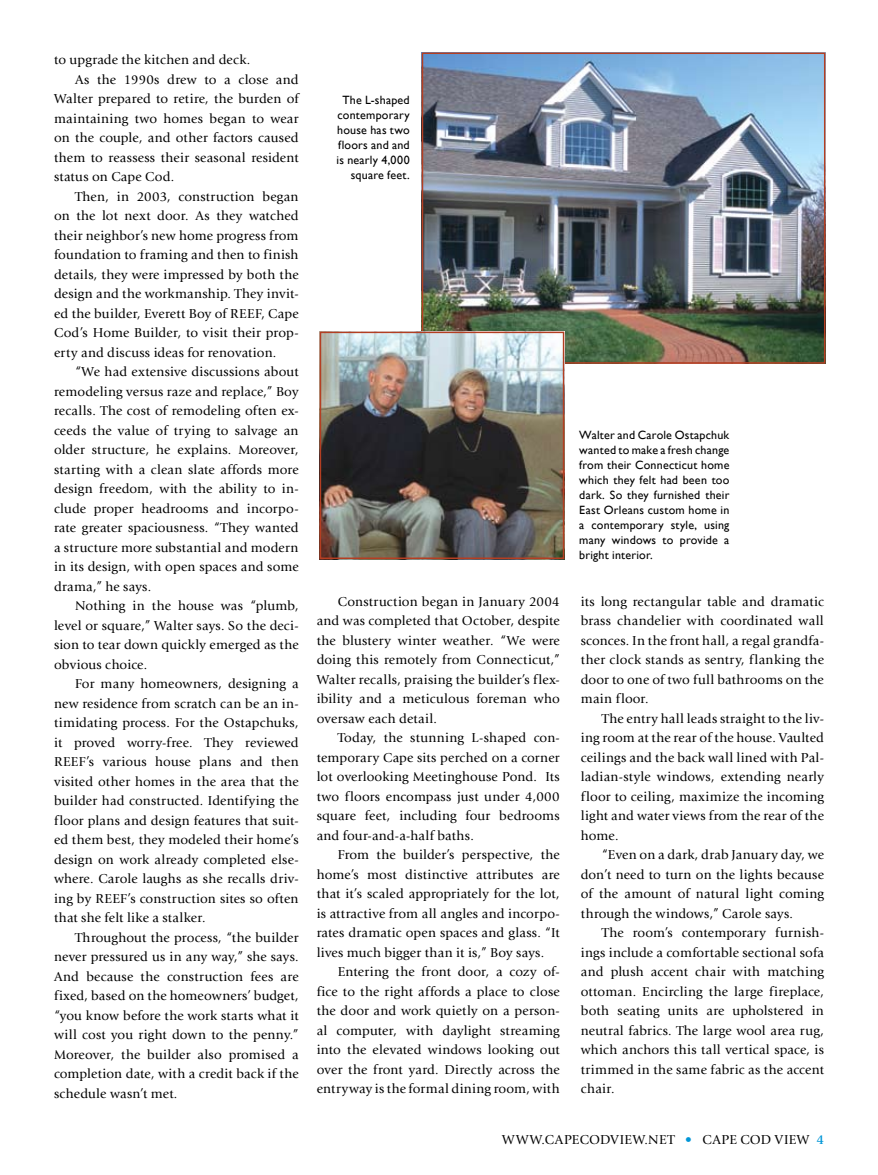
<style>
.page{position:relative;width:878px;height:1175px;background:#fff}
.page>*{position:absolute;margin:0;border:0;box-sizing:border-box;transform-origin:0 0}
.t1{font:13.5px/19.5px "Giovanni";letter-spacing:.015em;color:#000;text-align:justify}
.t2{font:13.5px "Giovanni";letter-spacing:.035em;color:#000}
.t3{font:12px/15px "Gill Sans";letter-spacing:.015em;color:#000;text-align:justify}
.s1{color:#0096d7}
.s2{font-weight:700;color:#0096d7}
</style>
<div class="page">
<img style="left:424px;top:55px;width:398px;height:306px">
<div style="left:421px;top:52px;width:404px;height:312px;border:2px solid #b43e22"></div>
<img style="left:322px;top:334px;width:239px;height:222px">
<div style="left:319px;top:331px;width:245px;height:228px;border:2px solid #b43e22"></div>
<p class="t1" style="left:54px;top:50px;width:198px">to upgrade the kitchen and deck.</p>
<p class="t1" style="left:75px;top:70px;width:225px">As the 1990s drew to a close and</p>
<p class="t1" style="left:54px;top:89px;width:246px">Walter prepared to retire, the burden of</p>
<p class="t1" style="left:54px;top:109px;width:246px">maintaining two homes began to wear</p>
<p class="t1" style="left:54px;top:128px;width:246px">on the couple, and other factors caused</p>
<p class="t1" style="left:54px;top:147px;width:246px">them to reassess their seasonal resident</p>
<p class="t1" style="left:54px;top:167px;width:122px">status on Cape Cod.</p>
<p class="t1" style="left:75px;top:186px;width:225px">Then, in 2003, construction began</p>
<p class="t1" style="left:54px;top:206px;width:246px">on the lot next door. As they watched</p>
<p class="t1" style="left:54px;top:225px;width:246px">their neighbor’s new home progress from</p>
<p class="t1" style="left:54px;top:245px;width:246px">foundation to framing and then to finish</p>
<p class="t1" style="left:54px;top:264px;width:246px">details, they were impressed by both the</p>
<p class="t1" style="left:54px;top:284px;width:246px">design and the workmanship. They invit-</p>
<p class="t1" style="left:54px;top:303px;width:246px">ed the builder, Everett Boy of REEF, Cape</p>
<p class="t1" style="left:54px;top:323px;width:246px">Cod’s Home Builder, to visit their prop-</p>
<p class="t1" style="left:54px;top:342px;width:224px">erty and discuss ideas for renovation.</p>
<p class="t1" style="left:75px;top:362px;width:225px">“We had extensive discussions about</p>
<p class="t1" style="left:54px;top:381px;width:246px">remodeling versus raze and replace,” Boy</p>
<p class="t1" style="left:54px;top:401px;width:246px">recalls. The cost of remodeling often ex-</p>
<p class="t1" style="left:54px;top:420px;width:246px">ceeds the value of trying to salvage an</p>
<p class="t1" style="left:54px;top:440px;width:246px">older structure, he explains. Moreover,</p>
<p class="t1" style="left:54px;top:459px;width:246px">starting with a clean slate affords more</p>
<p class="t1" style="left:54px;top:479px;width:246px">design freedom, with the ability to in-</p>
<p class="t1" style="left:54px;top:498px;width:246px">clude proper headrooms and incorpo-</p>
<p class="t1" style="left:54px;top:518px;width:246px">rate greater spaciousness. “They wanted</p>
<p class="t1" style="left:54px;top:537px;width:246px">a structure more substantial and modern</p>
<p class="t1" style="left:54px;top:557px;width:246px">in its design, with open spaces and some</p>
<p class="t1" style="left:54px;top:576px;width:99px">drama,” he says.</p>
<p class="t1" style="left:75px;top:596px;width:225px">Nothing in the house was “plumb,</p>
<p class="t1" style="left:54px;top:615px;width:246px">level or square,” Walter says. So the deci-</p>
<p class="t1" style="left:54px;top:635px;width:246px">sion to tear down quickly emerged as the</p>
<p class="t1" style="left:54px;top:654px;width:95px">obvious choice.</p>
<p class="t1" style="left:75px;top:674px;width:225px">For many homeowners, designing a</p>
<p class="t1" style="left:54px;top:693px;width:246px">new residence from scratch can be an in-</p>
<p class="t1" style="left:54px;top:713px;width:246px">timidating process. For the Ostapchuks,</p>
<p class="t1" style="left:54px;top:732px;width:246px">it proved worry-free. They reviewed</p>
<p class="t1" style="left:54px;top:752px;width:246px">REEF’s various house plans and then</p>
<p class="t1" style="left:54px;top:771px;width:246px">visited other homes in the area that the</p>
<p class="t1" style="left:54px;top:791px;width:246px">builder had constructed. Identifying the</p>
<p class="t1" style="left:54px;top:810px;width:246px">floor plans and design features that suit-</p>
<p class="t1" style="left:54px;top:830px;width:246px">ed them best, they modeled their home’s</p>
<p class="t1" style="left:54px;top:849px;width:246px">design on work already completed else-</p>
<p class="t1" style="left:54px;top:869px;width:246px">where. Carole laughs as she recalls driv-</p>
<p class="t1" style="left:54px;top:888px;width:246px">ing by REEF’s construction sites so often</p>
<p class="t1" style="left:54px;top:908px;width:153px">that she felt like a stalker.</p>
<p class="t1" style="left:75px;top:927px;width:225px">Throughout the process, “the builder</p>
<p class="t1" style="left:54px;top:947px;width:246px">never pressured us in any way,” she says.</p>
<p class="t1" style="left:54px;top:966px;width:246px">And because the construction fees are</p>
<p class="t1" style="left:54px;top:986px;width:246px">fixed, based on the homeowners’ budget,</p>
<p class="t1" style="left:54px;top:1005px;width:246px">“you know before the work starts what it</p>
<p class="t1" style="left:54px;top:1025px;width:246px">will cost you right down to the penny.”</p>
<p class="t1" style="left:54px;top:1044px;width:246px">Moreover, the builder also promised a</p>
<p class="t1" style="left:54px;top:1064px;width:246px">completion date, with a credit back if the</p>
<p class="t1" style="left:54px;top:1083px;width:125px">schedule wasn’t met.</p>
<p class="t3" style="left:336px;top:93px;width:75px;text-align:right">The L-shaped contemporary house has two floors and and is nearly 4,000 square feet.</p>
<p class="t1" style="left:316px;top:592px;width:244px;text-indent:21px">Construction began in January 2004 and was completed that October, despite the blustery winter weather. “We were doing this remotely from Connecticut,” Walter recalls, praising the builder’s flex&shy;ibility and a meticulous foreman who oversaw each detail.</p>
<p class="t1" style="left:316px;top:728px;width:244px;text-indent:21px">Today, the stunning L-shaped con&shy;temporary Cape sits perched on a corner lot overlooking Meetinghouse Pond. Its two floors encompass just under 4,000 square feet, including four bedrooms and four-and-a-half baths.</p>
<p class="t1" style="left:316px;top:845px;width:245px;text-indent:21px">From the builder’s perspective, the home’s most distinctive attributes are that it’s scaled appropriately for the lot, is attractive from all angles and incorpo&shy;rates dramatic open spaces and glass. “It lives much bigger than it is,” Boy says.</p>
<p class="t1" style="left:316px;top:962px;width:244px;text-indent:21px">Entering the front door, a cozy of&shy;fice to the right affords a place to close the door and work quietly on a person&shy;al computer, with daylight streaming into the elevated windows looking out over the front yard. Directly across the entryway is the formal dining room, with</p>
<p class="t3" style="left:579px;top:427px;width:152px">Walter and Carole Ostapchuk wanted to make a fresh change from their Connecticut home which they felt had been too dark. So they furnished their East Orleans custom home in a contemporary style, using many windows to provide a bright interior.</p>
<p class="t1" style="left:580px;top:592px;width:244px">its long rectangular table and dramatic brass chandelier with coordinated wall sconces. In the front hall, a regal grandfa&shy;ther clock stands as sentry, flanking the door to one of two full bathrooms on the main floor.</p>
<p class="t1" style="left:580px;top:708px;width:244px;text-indent:21px">The entry hall leads straight to the liv&shy;ing room at the rear of the house. Vaulted ceilings and the back wall lined with Pal&shy;ladian-style windows, extending nearly floor to ceiling, maximize the incoming light and water views from the rear of the home.</p>
<p class="t1" style="left:580px;top:845px;width:245px;text-indent:21px">“Even on a dark, drab January day, we don’t need to turn on the lights because of the amount of natural light coming through the windows,” Carole says.</p>
<p class="t1" style="left:580px;top:923px;width:245px;text-indent:21px">The room’s contemporary furnish&shy;ings include a comfortable sectional sofa and plush accent chair with matching ottoman. Encircling the large fireplace, both seating units are upholstered in neutral fabrics. The large wool area rug, which anchors this tall vertical space, is trimmed in the same fabric as the accent chair.</p>
<p class="t2" style="left:502px;top:1132px;width:323px">WWW.CAPECODVIEW.NET <span class="s1">•</span> CAPE COD VIEW <span class="s2">4</span></p>
</div>
